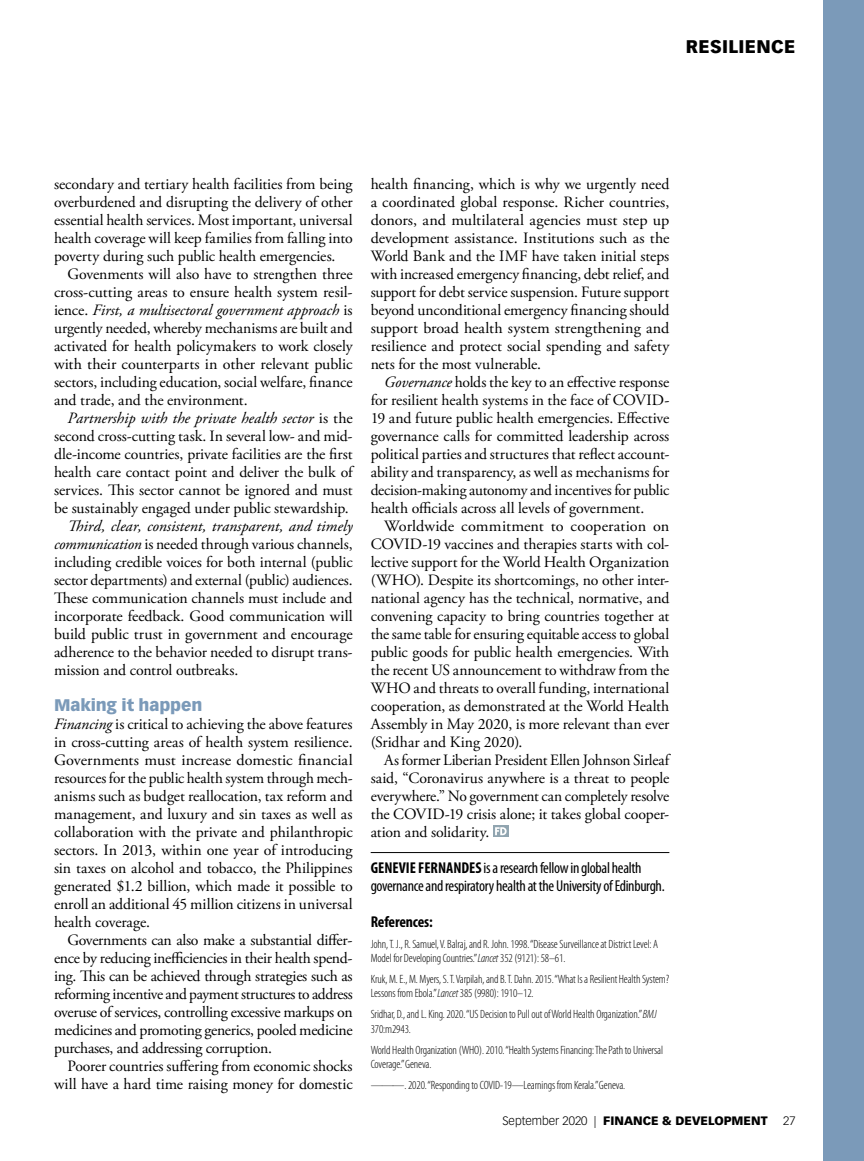
<style>
.page{position:relative;width:864px;height:1161px;background:#fff}
.page>*{position:absolute;margin:0;border:0;box-sizing:border-box;transform-origin:0 0}
.t1{font:900 18px "Vectora LT Std";letter-spacing:.02em;color:#000}
.t2{font:900 16.5px "Vectora LT Std";letter-spacing:-.01em;color:#7b9ab9}
.t3{font:15.75px/18px "Adobe Garamond Pro";letter-spacing:-.005em;color:#000;text-align:justify}
.t4{font:condensed 15.75px/18px "Myriad Pro";letter-spacing:-.02em;color:#000}
.t5{font:700 condensed 15.75px "Myriad Pro";letter-spacing:-.01em;color:#000}
.t6{font:300 condensed 12px/14.2px "Myriad Pro";letter-spacing:-.01em;color:#000}
.t7{font:900 12px "Vectora LT Std";color:#000}
.t8{font:300 12px "Vectora LT Std";color:#000}
.s1{font-style:italic}
.s2{font-weight:700}
.s3{font-weight:300}
</style>
<div class="page">
<hr style="left:371px;top:852px;width:298px;height:1px;background:#000">
<svg style="left:493px;top:826px;width:15px;height:11px"></svg>
<svg style="left:495px;top:827px;width:12px;height:8px"></svg>
<div style="left:824px;top:0;width:40px;height:1161px;background:#7b9ab9"></div>
<p class="t1" style="left:686px;top:36px;width:111px">RESILIENCE</p>
<p class="t3" style="left:54px;top:176px;width:300px">secondary and tertiary health facilities from being overburdened and disrupting the delivery of other essential health services. Most important, universal health coverage will keep families from falling into poverty during such public health emergencies.</p>
<p class="t3" style="left:54px;top:266px;width:300px;text-indent:13px">Govenments will also have to strengthen three cross-cutting areas to ensure health system resil&shy;ience. <span class="s1">First, a multisectoral government approach</span> is urgently needed, whereby mechanisms are built and activated for health policymakers to work closely with their counterparts in other relevant public sectors, including education, social welfare, finance and trade, and the environment.</p>
<p class="t3" style="left:54px;top:410px;width:300px;text-indent:14px"><span class="s1">Partnership with the private health sector</span> is the second cross-cutting task. In several low- and mid&shy;dle-income countries, private facilities are the first health care contact point and deliver the bulk of services. This sector cannot be ignored and must be sustainably engaged under public stewardship.</p>
<p class="t3" style="left:54px;top:518px;width:300px;text-indent:14px"><span class="s1">Third, clear, consistent, transparent, and timely communication</span> is needed through various channels, including credible voices for both internal (public sector departments) and external (public) audiences.<br>These communication channels must include and incorporate feedback. Good communication will build public trust in government and encourage adherence to the behavior needed to disrupt trans&shy;mission and control outbreaks.</p>
<p class="t2" style="left:54px;top:695px;width:150px">Making it happen</p>
<p class="t3" style="left:54px;top:716px;width:300px"><span class="s1">Financing</span> is critical to achieving the above features in cross-cutting areas of health system resilience.<br>Governments must increase domestic financial resources for the public health system through mech&shy;anisms such as budget reallocation, tax reform and management, and luxury and sin taxes as well as collaboration with the private and philanthropic sectors. In 2013, within one year of introducing sin taxes on alcohol and tobacco, the Philippines generated $1.2 billion, which made it possible to enroll an additional 45 million citizens in universal health coverage.</p>
<p class="t3" style="left:54px;top:932px;width:300px;text-indent:14px">Governments can also make a substantial differ&shy;ence by reducing inefficiencies in their health spend&shy;ing. This can be achieved through strategies such as reforming incentive and payment structures to address overuse of services, controlling excessive markups on medicines and promoting generics, pooled medicine purchases, and addressing corruption.</p>
<p class="t3" style="left:54px;top:1058px;width:300px;text-align:right">Poorer countries suffering from economic shocks will have a hard time raising money for domestic</p>
<p class="t3" style="left:371px;top:176px;width:300px">health financing, which is why we urgently need a coordinated global response. Richer countries, donors, and multilateral agencies must step up development assistance. Institutions such as the World Bank and the IMF have taken initial steps with increased emergency financing, debt relief, and support for debt service suspension. Future support beyond unconditional emergency financing should support broad health system strengthening and resilience and protect social spending and safety nets for the most vulnerable.</p>
<p class="t3" style="left:371px;top:374px;width:300px;text-indent:14px"><span class="s1">Governance</span> holds the key to an effective response for resilient health systems in the face of COVID-19 and future public health emergencies. Effective governance calls for committed leadership across political parties and structures that reflect account&shy;ability and transparency, as well as mechanisms for decision-making autonomy and incentives for public health officials across all levels of government.</p>
<p class="t3" style="left:371px;top:518px;width:300px;text-indent:14px">Worldwide commitment to cooperation on COVID-19 vaccines and therapies starts with col&shy;lective support for the World Health Organization (WHO). Despite its shortcomings, no other inter&shy;national agency has the technical, normative, and convening capacity to bring countries together at the same table for ensuring equitable access to global public goods for public health emergencies. With the recent US announcement to withdraw from the WHO and threats to overall funding, international cooperation, as demonstrated at the World Health Assembly in May 2020, is more relevant than ever (Sridhar and King 2020).</p>
<p class="t3" style="left:371px;top:752px;width:300px;text-indent:14px">As former Liberian President Ellen Johnson Sirleaf said, “Coronavirus anywhere is a threat to people everywhere.” No government can completely resolve the COVID-19 crisis alone; it takes global cooper&shy;ation and solidarity.</p>
<p class="t4" style="left:371px;top:859px;width:296px"><span class="s2">GENEVIE FERNANDES</span> is a research fellow in global health governance and respiratory health at the University of Edinburgh.</p>
<p class="t5" style="left:371px;top:913px;width:64px">References:</p>
<p class="t6" style="left:371px;top:937px;width:289px">John, T. J., R. Samuel, V. Balraj, and R. John. 1998. “Disease Surveillance at District Level: A<br>Model for Developing Countries.” <span class="s1">Lancet</span> 352 (9121): 58–61.</p>
<p class="t6" style="left:371px;top:972px;width:300px">Kruk, M. E., M. Myers, S. T. Varpilah, and B. T. Dahn. 2015. “What Is a Resilient Health System?<br>Lessons from Ebola.” <span class="s1">Lancet</span> 385 (9980): 1910–12.</p>
<p class="t6" style="left:371px;top:1008px;width:287px">Sridhar, D., and L. King. 2020. “US Decision to Pull out of World Health Organization.” <span class="s1">BMJ<br></span>370:m2943.</p>
<p class="t6" style="left:371px;top:1043px;width:294px">World Health Organization (WHO). 2010. “Health Systems Financing: The Path to Universal<br>Coverage.” Geneva.</p>
<p class="t6" style="left:371px;top:1078px;width:256px">———. 2020. “Responding to COVID-19—Learnings from Kerala.” Geneva.</p>
<p class="t7" style="left:502px;top:1113px;width:267px"><span class="s3">September 2020 |</span> FINANCE &amp; DEVELOPMENT</p>
<p class="t8" style="left:783px;top:1114px;width:14px">27</p>
</div>
